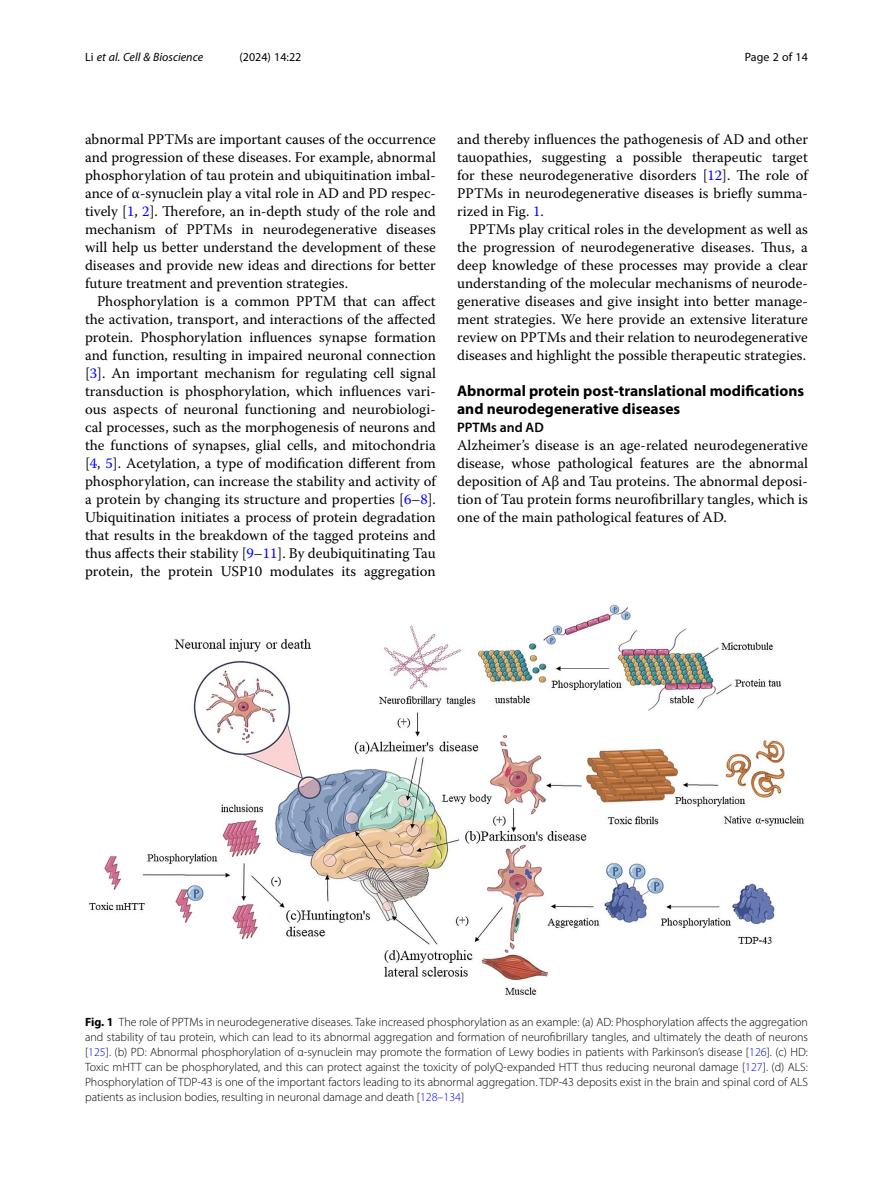
<style>
.page{position:relative;width:893px;height:1191px;background:#fff}
.page>*{position:absolute;margin:0;border:0;box-sizing:border-box;transform-origin:0 0}
.Head_1{font:700 15.45px/18px "Myriad Pro";color:#000}
.Body_Text_Indent{font:14.7px/18px "Warnock Pro";color:#000;text-align:justify}
.Body_Text{font:14.7px/18px "Warnock Pro";color:#000;text-align:justify}
.Head_2_After_1{font:600 13.8px "Myriad Pro";color:#000}
.Figure_Caption{font:300 12px/15px "Myriad Pro";color:#000;text-align:justify}
.t1{font:italic 12px "Myriad Pro";color:#000}
.t2{font:12px "Myriad Pro";color:#000}
.s1{font-style:normal}
.s2{color:#00f}
.s3{font-weight:700}
</style>
<div class="page">
<img style="left:89px;top:604px;width:715px;height:392px">
<p class="t1" style="left:85px;top:50px;width:120px"><span class="s1">Li</span> et al. Cell &amp; Bioscience</p>
<p class="t2" style="left:240px;top:50px;width:63px">(2024) 14:22</p>
<p class="t2" style="left:745px;top:50px;width:65px">Page 2 of 14</p>
<p class="Body_Text" style="left:85px;top:130px;width:352px">abnormal PPTMs are important causes of the occurrence and progression of these diseases. For example, abnormal phosphorylation of tau protein and ubiquitination imbal&shy;ance of α-synuclein play a vital role in AD and PD respec&shy;tively [<span class="s2">1</span>, <span class="s2">2</span>]. Therefore, an in-depth study of the role and mechanism of PPTMs in neurodegenerative diseases will help us better understand the development of these diseases and provide new ideas and directions for better future treatment and prevention strategies.</p>
<p class="Body_Text_Indent" style="left:85px;top:292px;width:352px;text-indent:12px">Phosphorylation is a common PPTM that can affect the activation, transport, and interactions of the affected protein. Phosphorylation influences synapse formation and function, resulting in impaired neuronal connection [<span class="s2">3</span>]. An important mechanism for regulating cell signal transduction is phosphorylation, which influences vari&shy;ous aspects of neuronal functioning and neurobiologi&shy;cal processes, such as the morphogenesis of neurons and the functions of synapses, glial cells, and mitochondria [<span class="s2">4</span>, <span class="s2">5</span>]. Acetylation, a type of modification different from phosphorylation, can increase the stability and activity of a protein by changing its structure and properties [<span class="s2">6</span>–<span class="s2">8</span>].<br>Ubiquitination initiates a process of protein degradation that results in the breakdown of the tagged proteins and thus affects their stability [<span class="s2">9</span>–<span class="s2">11</span>]. By deubiquitinating Tau protein, the protein USP10 modulates its aggregation</p>
<p class="Body_Text_Indent" style="left:457px;top:130px;width:352px">and thereby influences the pathogenesis of AD and other tauopathies, suggesting a possible therapeutic target for these neurodegenerative disorders [<span class="s2">12</span>]. The role of PPTMs in neurodegenerative diseases is briefly summa&shy;rized in Fig. <span class="s2">1</span>.</p>
<p class="Body_Text_Indent" style="left:457px;top:220px;width:352px;text-indent:12px">PPTMs play critical roles in the development as well as the progression of neurodegenerative diseases. Thus, a deep knowledge of these processes may provide a clear understanding of the molecular mechanisms of neurode&shy;generative diseases and give insight into better manage&shy;ment strategies. We here provide an extensive literature review on PPTMs and their relation to neurodegenerative diseases and highlight the possible therapeutic strategies.</p>
<p class="Head_1" style="left:457px;top:381px;width:348px">Abnormal protein post-translational modifications and neurodegenerative diseases</p>
<p class="Head_2_After_1" style="left:457px;top:419px;width:88px">PPTMs and AD</p>
<p class="Body_Text" style="left:457px;top:436px;width:352px">Alzheimer’s disease is an age-related neurodegenerative disease, whose pathological features are the abnormal deposition of Aβ and Tau proteins. The abnormal deposi&shy;tion of Tau protein forms neurofibrillary tangles, which is one of the main pathological features of AD.</p>
<p class="Figure_Caption" style="left:85px;top:1014px;width:724px"><span class="s3">Fig. 1</span> The role of PPTMs in neurodegenerative diseases. Take increased phosphorylation as an example: (a) AD: Phosphorylation affects the aggregation and stability of tau protein, which can lead to its abnormal aggregation and formation of neurofibrillary tangles, and ultimately the death of neurons [<span class="s2">125</span>]. (b) PD: Abnormal phosphorylation of α-synuclein may promote the formation of Lewy bodies in patients with Parkinson’s disease [<span class="s2">126</span>]. (c) HD:<br>Toxic mHTT can be phosphorylated, and this can protect against the toxicity of polyQ-expanded HTT thus reducing neuronal damage [<span class="s2">127</span>]. (d) ALS:<br>Phosphorylation of TDP-43 is one of the important factors leading to its abnormal aggregation. TDP-43 deposits exist in the brain and spinal cord of ALS patients as inclusion bodies, resulting in neuronal damage and death [<span class="s2">128</span>–<span class="s2">134</span>]</p>
</div>
